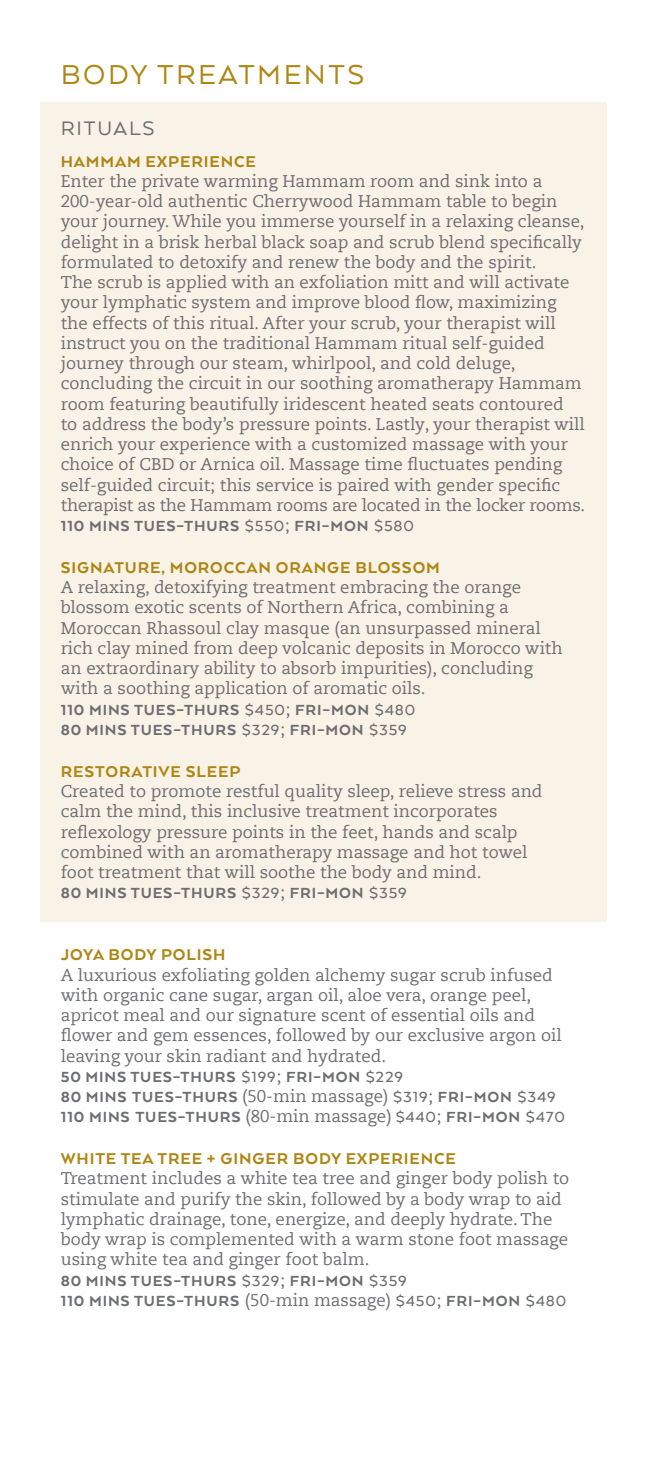
<style>
.page{position:relative;width:648px;height:1458px;background:#fff}
.page>*{position:absolute;margin:0;border:0;box-sizing:border-box;transform-origin:0 0}
.t1{font:31.5px "Arquitecta";letter-spacing:.08em;color:#ad8614}
.t2{font:22.5px "Arquitecta";letter-spacing:.08em;color:#6d6e71}
.t3{font:800 18px "Arquitecta";letter-spacing:.05em;color:#ad8614}
.t4{font:16.88px/20.2px "Caecilia Com 55 Roman";color:#6d6e71}
.t5{font:800 16.88px/20.2px "Arquitecta";letter-spacing:.05em;color:#6d6e71}
.s1{font-family:"Arquitecta";font-weight:800}
.s2{font-family:"Arquitecta";font-weight:500}
.s3{font-family:"Caecilia Com 55 Roman";font-weight:400}
.s4{font-weight:500}
</style>
<div class="page">
<div style="left:40px;top:102px;width:568px;height:820px;background:#f9f2e6"></div>
<h3 class="t1" style="left:61px;top:55px;width:305px">BODY TREATMENTS</h3>
<p class="t2" style="left:61px;top:114px;width:95px">RITUALS</p>
<p class="t3" style="left:61px;top:150px;width:197px">HAMMAM EXPERIENCE</p>
<p class="t4" style="left:61px;top:171px;width:525px">Enter the private warming Hammam room and sink into a<br>200-year-old authentic Cherrywood Hammam table to begin your journey. While you immerse yourself in a relaxing cleanse,</p>
<p class="t4" style="left:61px;top:231px;width:523px">delight in a brisk herbal black soap and scrub blend specifically</p>
<p class="t4" style="left:61px;top:252px;width:510px">formulated to detoxify and renew the body and the spirit.<br>The scrub is applied with an exfoliation mitt and will activate</p>
<p class="t4" style="left:61px;top:292px;width:497px">your lymphatic system and improve blood flow, maximizing</p>
<p class="t4" style="left:61px;top:312px;width:526px">the effects of this ritual. After your scrub, your therapist will instruct you on the traditional Hammam ritual self-guided journey through our steam, whirlpool, and cold deluge, concluding the circuit in our soothing aromatherapy Hammam room featuring beautifully iridescent heated seats contoured<br>to address the body’s pressure points. Lastly, your therapist will</p>
<p class="t4" style="left:61px;top:434px;width:509px">enrich your experience with a customized massage with your choice of CBD or Arnica oil. Massage time fluctuates pending self-guided circuit; this service is paired with gender specific</p>
<p class="t4" style="left:61px;top:495px;width:526px">therapist as the Hammam rooms are located in the locker rooms.<br><span class="s1">110 MINS TUES–THURS</span> <span class="s2">$550</span>; <span class="s1">FRI–MON</span> <span class="s2">$580</span></p>
<p class="t3" style="left:61px;top:556px;width:381px">SIGNATURE, MOROCCAN ORANGE BLOSSOM</p>
<p class="t4" style="left:61px;top:577px;width:504px">A relaxing, detoxifying treatment embracing the orange blossom exotic scents of Northern Africa, combining a Moroccan Rhassoul clay masque (an unsurpassed mineral rich clay mined from deep volcanic deposits in Morocco with an extraordinary ability to absorb impurities), concluding with a soothing application of aromatic oils.<br><span class="s1">110 MINS TUES–THURS</span> <span class="s2">$450</span>; <span class="s1">FRI–MON</span> <span class="s2">$480<br></span><span class="s1">80 MINS TUES–THURS</span> <span class="s2">$329</span>; <span class="s1">FRI–MON</span> <span class="s2">$359</span></p>
<p class="t3" style="left:61px;top:760px;width:181px">RESTORATIVE SLEEP</p>
<p class="t4" style="left:61px;top:781px;width:483px">Created to promote restful quality sleep, relieve stress and calm the mind, this inclusive treatment incorporates</p>
<p class="t4" style="left:61px;top:821px;width:458px">reflexology pressure points in the feet, hands and scalp</p>
<p class="t4" style="left:61px;top:842px;width:468px">combined with an aromatherapy massage and hot towel foot treatment that will soothe the body and mind.<br><span class="s1">80 MINS TUES–THURS</span> <span class="s2">$329</span>; <span class="s1">FRI–MON</span> <span class="s2">$359</span></p>
<p class="t3" style="left:61px;top:944px;width:166px">JOYA BODY POLISH</p>
<p class="t4" style="left:61px;top:964px;width:494px">A luxurious exfoliating golden alchemy sugar scrub infused with organic cane sugar, argan oil, aloe vera, orange peel, apricot meal and our signature scent of essential oils and</p>
<p class="t4" style="left:61px;top:1025px;width:502px">flower and gem essences, followed by our exclusive argon oil</p>
<p class="t5" style="left:61px;top:1046px;width:506px"><span class="s3">leaving your skin radiant and hydrated.<br></span>50 MINS TUES–THURS <span class="s4">$199</span><span class="s3">;</span> FRI–MON <span class="s4">$229<br></span>80 MINS TUES–THURS <span class="s3">(50-min massage)</span> <span class="s4">$319</span><span class="s3">;</span> FRI–MON <span class="s4">$349<br></span>110 MINS TUES–THURS <span class="s3">(80-min massage)</span> <span class="s4">$440</span><span class="s3">;</span> FRI–MON <span class="s4">$470</span></p>
<p class="t3" style="left:61px;top:1148px;width:397px">WHITE TEA TREE + GINGER BODY EXPERIENCE</p>
<p class="t4" style="left:61px;top:1168px;width:510px">Treatment includes a white tea tree and ginger body polish to stimulate and purify the skin, followed by a body wrap to aid</p>
<p class="t4" style="left:61px;top:1209px;width:493px">lymphatic drainage, tone, energize, and deeply hydrate. The</p>
<p class="t4" style="left:61px;top:1229px;width:509px">body wrap is complemented with a warm stone foot massage using white tea and ginger foot balm.<br><span class="s1">80 MINS TUES–THURS</span> <span class="s2">$329</span>; <span class="s1">FRI–MON</span> <span class="s2">$359<br></span><span class="s1">110 MINS TUES–THURS</span> (50-min massage) <span class="s2">$450</span>; <span class="s1">FRI–MON</span> <span class="s2">$480</span></p>
</div>
